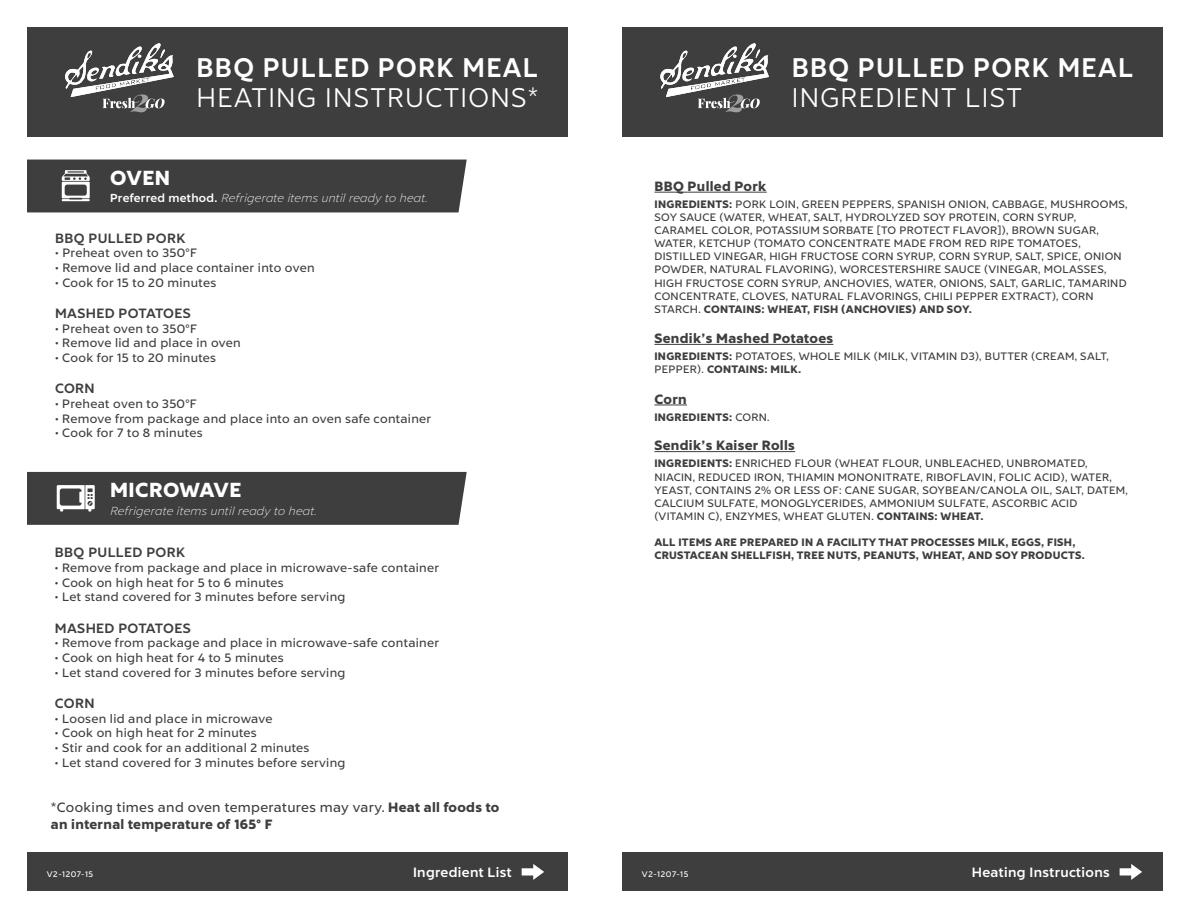
<style>
.page{position:relative;width:1188px;height:918px;background:#fff}
.page>*{position:absolute;margin:0;border:0;box-sizing:border-box;transform-origin:0 0}
.t1{font:700 27.3px "Liszt FY";letter-spacing:.05em;color:#fff;scale:.95 1}
.t2{font:27.3px "Liszt FY";letter-spacing:.05em;color:#fff;scale:.95 1}
.t3{font:900 20.55px "Liszt FY";letter-spacing:.025em;color:#fff}
.t4{font:900 13.65px/16.4px "Liszt FY";letter-spacing:.025em;color:#3e3e3f}
.t5{font:700 13.65px "Liszt FY";letter-spacing:.025em;color:#3e3e3f}
.t6{font:700 13.65px "Liszt FY";letter-spacing:.025em;color:#fff}
.t7{font:12.3px "Liszt FY";letter-spacing:.025em;color:#3e3e3f}
.t8{font:italic 300 11.7px "Liszt FY";letter-spacing:.025em;color:#fff}
.t9{font:10.95px/13px "Liszt FY";letter-spacing:.025em;color:#3e3e3f}
.t10{font:900 10.95px/13px "Liszt FY";letter-spacing:.025em;color:#3e3e3f}
.t11{font:8.25px "Liszt FY";letter-spacing:.075em;color:#fff}
.s1{font-weight:700;font-style:normal}
.s2{font-weight:400}
.s3{font-weight:900}
</style>
<div class="page">
<div style="left:27px;top:27px;width:540px;height:109px;background:#3e3e3f"></div>
<div style="left:27px;top:853px;width:540px;height:38px;background:#3e3e3f"></div>
<svg style="left:65px;top:43px;width:109px;height:69px"></svg>
<div style="left:27px;top:160px;width:440px;height:52px;background:#3e3e3f"></div>
<div style="left:27px;top:472px;width:440px;height:53px;background:#3e3e3f"></div>
<svg style="left:522px;top:864px;width:22px;height:16px"></svg>
<div style="left:622px;top:27px;width:540px;height:109px;background:#3e3e3f"></div>
<svg style="left:660px;top:43px;width:109px;height:69px"></svg>
<div style="left:622px;top:853px;width:540px;height:38px;background:#3e3e3f"></div>
<svg style="left:1120px;top:864px;width:22px;height:16px"></svg>
<hr style="left:655px;top:192px;width:112px;height:1px;background:#3e3e3f">
<hr style="left:654px;top:344px;width:179px;height:1px;background:#3e3e3f">
<hr style="left:654px;top:405px;width:33px;height:1px;background:#3e3e3f">
<hr style="left:654px;top:451px;width:141px;height:1px;background:#3e3e3f">
<h1 class="t1" style="left:197px;top:51px;width:361px">BBQ PULLED PORK MEAL</h1>
<h1 class="t2" style="left:197px;top:82px;width:361px">HEATING INSTRUCTIONS*</h1>
<h2 class="t3" style="left:110px;top:165px;width:62px">OVEN</h2>
<p class="t8" style="left:110px;top:192px;width:319px"><span class="s1">Preferred method.</span> Refrigerate items until ready to heat.</p>
<p class="t5" style="left:55px;top:229px;width:132px">BBQ PULLED PORK</p>
<p class="t7" style="left:55px;top:246px;width:143px">• Preheat oven to 350°F</p>
<p class="t7" style="left:55px;top:260px;width:261px">• Remove lid and place container into oven</p>
<p class="t7" style="left:55px;top:275px;width:163px">• Cook for 15 to 20 minutes</p>
<p class="t5" style="left:55px;top:305px;width:137px">MASHED POTATOES</p>
<p class="t7" style="left:55px;top:321px;width:143px">• Preheat oven to 350°F</p>
<p class="t7" style="left:55px;top:336px;width:187px">• Remove lid and place in oven</p>
<p class="t7" style="left:55px;top:350px;width:163px">• Cook for 15 to 20 minutes</p>
<p class="t5" style="left:55px;top:380px;width:41px">CORN</p>
<p class="t7" style="left:55px;top:396px;width:143px">• Preheat oven to 350°F</p>
<p class="t7" style="left:55px;top:411px;width:378px">• Remove from package and place into an oven safe container</p>
<p class="t7" style="left:55px;top:426px;width:149px">• Cook for 7 to 8 minutes</p>
<h2 class="t3" style="left:110px;top:477px;width:133px">MICROWAVE</h2>
<p class="t8" style="left:110px;top:504px;width:208px">Refrigerate items until ready to heat.</p>
<p class="t5" style="left:55px;top:544px;width:132px">BBQ PULLED PORK</p>
<p class="t7" style="left:55px;top:560px;width:386px">• Remove from package and place in microwave-safe container</p>
<p class="t7" style="left:55px;top:575px;width:230px">• Cook on high heat for 5 to 6 minutes</p>
<p class="t7" style="left:55px;top:590px;width:292px">• Let stand covered for 3 minutes before serving</p>
<p class="t5" style="left:55px;top:619px;width:137px">MASHED POTATOES</p>
<p class="t7" style="left:55px;top:636px;width:386px">• Remove from package and place in microwave-safe container</p>
<p class="t7" style="left:55px;top:650px;width:230px">• Cook on high heat for 4 to 5 minutes</p>
<p class="t7" style="left:55px;top:665px;width:292px">• Let stand covered for 3 minutes before serving</p>
<p class="t5" style="left:55px;top:695px;width:41px">CORN</p>
<p class="t7" style="left:55px;top:711px;width:219px">• Loosen lid and place in microwave</p>
<p class="t7" style="left:55px;top:726px;width:203px">• Cook on high heat for 2 minutes</p>
<p class="t7" style="left:55px;top:740px;width:256px">• Stir and cook for an additional 2 minutes</p>
<p class="t7" style="left:55px;top:755px;width:292px">• Let stand covered for 3 minutes before serving</p>
<p class="t4" style="left:51px;top:800px;width:450px"><span class="s2">*Cooking times and oven temperatures may vary.</span> Heat all foods to an internal temperature of 165° F</p>
<p class="t11" style="left:47px;top:869px;width:48px">V2-1207-15</p>
<p class="t6" style="left:413px;top:864px;width:100px">Ingredient List</p>
<h1 class="t1" style="left:792px;top:51px;width:361px">BBQ PULLED PORK MEAL</h1>
<h1 class="t2" style="left:792px;top:82px;width:244px">INGREDIENT LIST</h1>
<p class="t4" style="left:655px;top:178px;width:113px">BBQ Pulled Pork</p>
<p class="t9" style="left:654px;top:198px;width:475px"><span class="s3">INGREDIENTS:</span> PORK LOIN, GREEN PEPPERS, SPANISH ONION, CABBAGE, MUSHROOMS, SOY SAUCE (WATER, WHEAT, SALT, HYDROLYZED SOY PROTEIN, CORN SYRUP, CARAMEL COLOR, POTASSIUM SORBATE [TO PROTECT FLAVOR]), BROWN SUGAR, WATER, KETCHUP (TOMATO CONCENTRATE MADE FROM RED RIPE TOMATOES, DISTILLED VINEGAR, HIGH FRUCTOSE CORN SYRUP, CORN SYRUP, SALT, SPICE, ONION POWDER, NATURAL FLAVORING), WORCESTERSHIRE SAUCE (VINEGAR, MOLASSES, HIGH FRUCTOSE CORN SYRUP, ANCHOVIES, WATER, ONIONS, SALT, GARLIC, TAMARIND CONCENTRATE, CLOVES, NATURAL FLAVORINGS, CHILI PEPPER EXTRACT), CORN STARCH. <span class="s3">CONTAINS: WHEAT, FISH (ANCHOVIES) AND SOY.</span></p>
<p class="t4" style="left:654px;top:330px;width:180px">Sendik’s Mashed Potatoes</p>
<p class="t9" style="left:654px;top:350px;width:456px"><span class="s3">INGREDIENTS:</span> POTATOES, WHOLE MILK (MILK, VITAMIN D3), BUTTER (CREAM, SALT,<br>PEPPER). <span class="s3">CONTAINS: MILK.</span></p>
<p class="t4" style="left:654px;top:391px;width:34px">Corn</p>
<p class="t10" style="left:654px;top:411px;width:117px">INGREDIENTS: <span class="s2">CORN.</span></p>
<p class="t4" style="left:654px;top:438px;width:142px">Sendik’s Kaiser Rolls</p>
<p class="t9" style="left:654px;top:457px;width:475px"><span class="s3">INGREDIENTS:</span> ENRICHED FLOUR (WHEAT FLOUR, UNBLEACHED, UNBROMATED, NIACIN, REDUCED IRON, THIAMIN MONONITRATE, RIBOFLAVIN, FOLIC ACID), WATER, YEAST, CONTAINS 2% OR LESS OF: CANE SUGAR, SOYBEAN/CANOLA OIL, SALT, DATEM, CALCIUM SULFATE, MONOGLYCERIDES, AMMONIUM SULFATE, ASCORBIC ACID (VITAMIN C), ENZYMES, WHEAT GLUTEN. <span class="s3">CONTAINS: WHEAT.</span></p>
<p class="t10" style="left:654px;top:536px;width:432px">ALL ITEMS ARE PREPARED IN A FACILITY THAT PROCESSES MILK, EGGS, FISH,<br>CRUSTACEAN SHELLFISH, TREE NUTS, PEANUTS, WHEAT, AND SOY PRODUCTS.</p>
<p class="t11" style="left:642px;top:869px;width:48px">V2-1207-15</p>
<p class="t6" style="left:972px;top:864px;width:139px">Heating Instructions</p>
</div>
